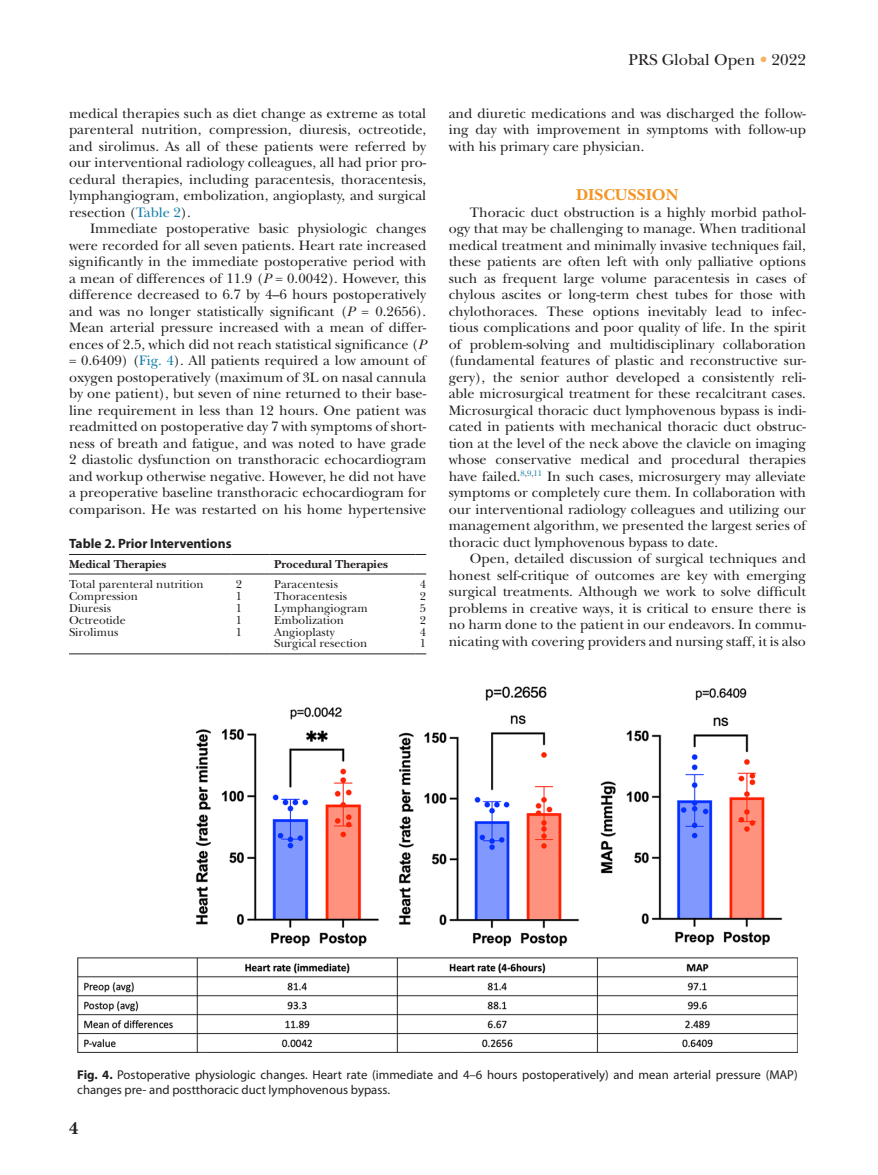
<style>
.page{position:relative;width:878px;height:1175px;background:#fff}
.page>*{position:absolute;margin:0;border:0;box-sizing:border-box;transform-origin:0 0}
.t1{font:700 18px "New Baskerville Std";color:#231f20}
.t2{font:16.5px "New Baskerville Std";color:#231f20}
.t3{font:700 16.5px "New Baskerville Std";color:#f39423}
.t4{font:14.25px/16.5px "New Baskerville Std";color:#231f20;text-align:justify}
.t5{font:700 13.5px "Myriad Pro";color:#231f20}
.t6{font:12.75px/15px "Myriad Pro";color:#231f20}
.t7{font:12px "New Baskerville Std";color:#231f20}
.t8{font:700 12px "New Baskerville Std";color:#231f20}
.s1{color:#0f7eac}
.s2{font-style:italic}
.s3{color:#f7b163}
.s4{font-weight:700}
</style>
<div class="page">
<hr style="left:69px;top:554px;width:162px;height:1px;background:#231f20">
<hr style="left:69px;top:573px;width:162px;height:1px;background:#231f20">
<hr style="left:231px;top:554px;width:38px;height:1px;background:#231f20">
<hr style="left:231px;top:573px;width:38px;height:1px;background:#231f20">
<hr style="left:269px;top:554px;width:146px;height:1px;background:#231f20">
<hr style="left:269px;top:573px;width:146px;height:1px;background:#231f20">
<hr style="left:69px;top:653px;width:162px;height:1px;background:#231f20">
<hr style="left:231px;top:653px;width:38px;height:1px;background:#231f20">
<hr style="left:269px;top:653px;width:146px;height:1px;background:#231f20">
<img style="left:77px;top:686px;width:720px;height:366px">
<p class="t4" style="left:69px;top:105px;width:359px">medical therapies such as diet change as extreme as total parenteral nutrition, compression, diuresis, octreotide, and sirolimus. As all of these patients were referred by our interventional radiology colleagues, all had prior pro&shy;cedural therapies, including paracentesis, thoracentesis, lymphangiogram, embolization, angioplasty, and surgical resection (<span class="s1">Table 2</span>).</p>
<p class="t4" style="left:69px;top:220px;width:359px;text-indent:21px">Immediate postoperative basic physiologic changes were recorded for all seven patients. Heart rate increased significantly in the immediate postoperative period with a mean of differences of 11.9 (<span class="s2">P</span> = 0.0042). However, this difference decreased to 6.7 by 4–6 hours postoperatively and was no longer statistically significant (<span class="s2">P</span> = 0.2656).<br>Mean arterial pressure increased with a mean of differ&shy;ences of 2.5, which did not reach statistical significance (<span class="s2">P </span>= 0.6409) (<span class="s1">Fig. 4</span>). All patients required a low amount of oxygen postoperatively (maximum of 3L on nasal cannula by one patient), but seven of nine returned to their base&shy;line requirement in less than 12 hours. One patient was readmitted on postoperative day 7 with symptoms of short&shy;ness of breath and fatigue, and was noted to have grade 2 diastolic dysfunction on transthoracic echocardiogram and workup otherwise negative. However, he did not have a preoperative baseline transthoracic echocardiogram for comparison. He was restarted on his home hypertensive</p>
<p class="t5" style="left:69px;top:535px;width:164px">Table 2. Prior Interventions</p>
<p class="t8" style="left:69px;top:557px;width:99px">Medical Therapies</p>
<p class="t8" style="left:274px;top:557px;width:115px">Procedural Therapies</p>
<p class="t7" style="left:69px;top:577px;width:136px">Total parenteral nutrition</p>
<p class="t7" style="left:236px;top:577px;width:8px">2</p>
<p class="t7" style="left:274px;top:577px;width:65px">Paracentesis</p>
<p class="t7" style="left:420px;top:577px;width:8px">4</p>
<p class="t7" style="left:69px;top:589px;width:70px">Compression</p>
<p class="t7" style="left:236px;top:589px;width:8px">1</p>
<p class="t7" style="left:274px;top:589px;width:74px">Thoracentesis</p>
<p class="t7" style="left:420px;top:589px;width:8px">2</p>
<p class="t7" style="left:69px;top:601px;width:43px">Diuresis</p>
<p class="t7" style="left:236px;top:601px;width:8px">1</p>
<p class="t7" style="left:274px;top:601px;width:95px">Lymphangiogram</p>
<p class="t7" style="left:420px;top:601px;width:8px">5</p>
<p class="t7" style="left:69px;top:612px;width:58px">Octreotide</p>
<p class="t7" style="left:236px;top:612px;width:8px">1</p>
<p class="t7" style="left:274px;top:612px;width:71px">Embolization</p>
<p class="t7" style="left:420px;top:612px;width:8px">2</p>
<p class="t7" style="left:69px;top:624px;width:51px">Sirolimus</p>
<p class="t7" style="left:236px;top:624px;width:8px">1</p>
<p class="t7" style="left:274px;top:624px;width:62px">Angioplasty</p>
<p class="t7" style="left:420px;top:624px;width:8px">4</p>
<p class="t7" style="left:274px;top:636px;width:95px">Surgical resection</p>
<p class="t7" style="left:420px;top:636px;width:8px">1</p>
<p class="t2" style="left:628px;top:50px;width:179px">PRS Global Open <span class="s3">•</span> 2022</p>
<p class="t4" style="left:449px;top:105px;width:359px">and diuretic medications and was discharged the follow&shy;ing day with improvement in symptoms with follow-up with his primary care physician.</p>
<p class="t3" style="left:576px;top:185px;width:104px">DISCUSSION</p>
<p class="t4" style="left:448px;top:204px;width:359px;text-indent:21px">Thoracic duct obstruction is a highly morbid pathol&shy;ogy that may be challenging to manage. When traditional medical treatment and minimally invasive techniques fail, these patients are often left with only palliative options such as frequent large volume paracentesis in cases of chylous ascites or long-term chest tubes for those with chylothoraces. These options inevitably lead to infec&shy;tious complications and poor quality of life. In the spirit of problem-solving and multidisciplinary collaboration (fundamental features of plastic and reconstructive sur&shy;gery), the senior author developed a consistently reli&shy;able microsurgical treatment for these recalcitrant cases.<br>Microsurgical thoracic duct lymphovenous bypass is indi&shy;cated in patients with mechanical thoracic duct obstruc&shy;tion at the level of the neck above the clavicle on imaging whose conservative medical and procedural therapies have failed.<sup>8</sup><sup>,</sup><sup>9</sup><sup>,</sup><sup>11</sup> In such cases, microsurgery may alleviate symptoms or completely cure them. In collaboration with our interventional radiology colleagues and utilizing our management algorithm, we presented the largest series of thoracic duct lymphovenous bypass to date.</p>
<p class="t4" style="left:449px;top:550px;width:359px;text-indent:21px">Open, detailed discussion of surgical techniques and honest self-critique of outcomes are key with emerging surgical treatments. Although we work to solve difficult problems in creative ways, it is critical to ensure there is no harm done to the patient in our endeavors. In commu&shy;nicating with covering providers and nursing staff, it is also</p>
<p class="t6" style="left:77px;top:1067px;width:722px"><span class="s4">Fig. 4.</span> Postoperative physiologic changes. Heart rate (immediate and 4–6 hours postoperatively) and mean arterial pressure (MAP) changes pre- and postthoracic duct lymphovenous bypass.</p>
<p class="t1" style="left:69px;top:1118px;width:11px">4</p>
</div>
